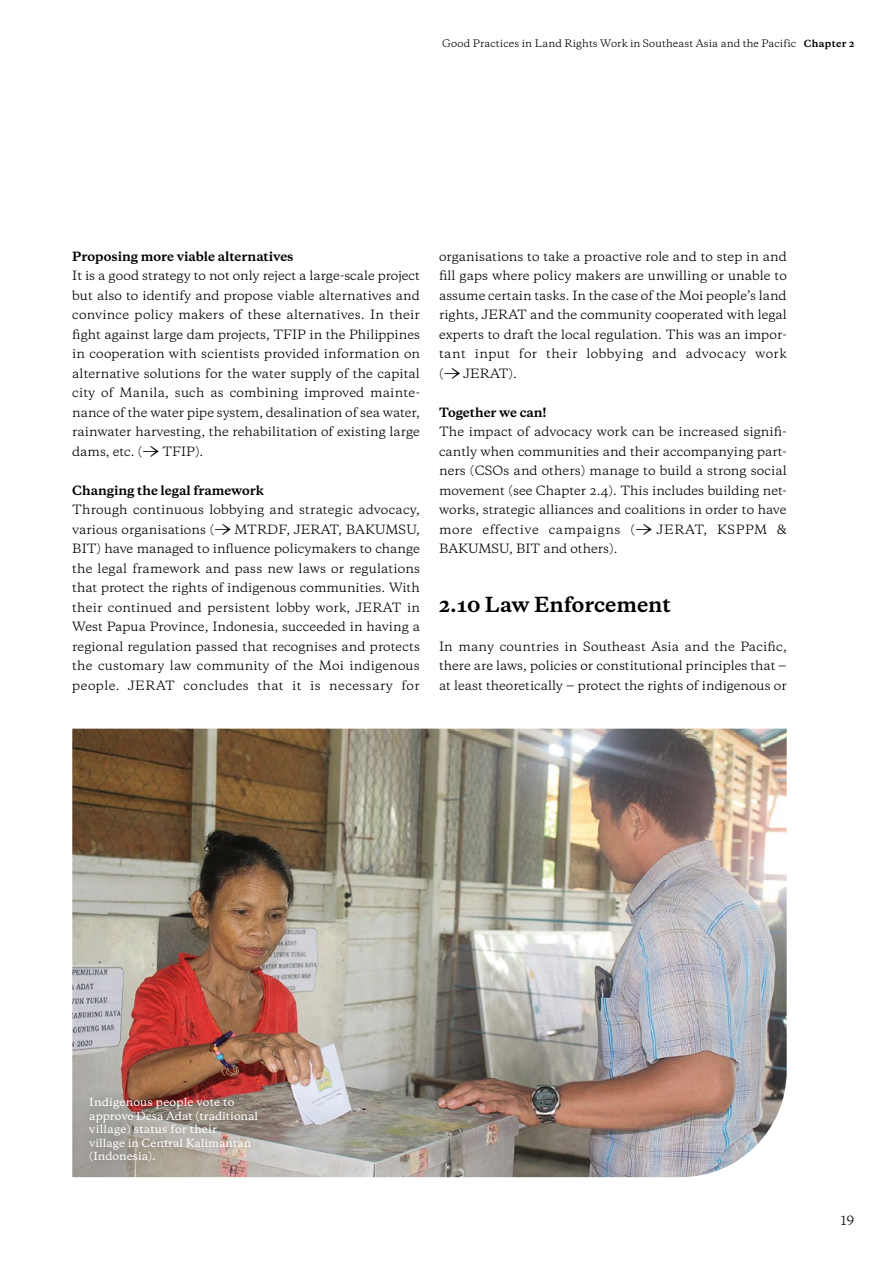
<style>
.page{position:relative;width:893px;height:1263px;background:#fff}
.page>*{position:absolute;margin:0;border:0;box-sizing:border-box;transform-origin:0 0}
.t1{font:700 19.5px "Galaxie Copernicus";color:#000}
.t2{font:12px/19.5px "Galaxie Copernicus";letter-spacing:.005em;color:#000;text-align:justify}
.t3{font:700 12px "Galaxie Copernicus";color:#000}
.t4{font:500 10.5px/13.5px "Galaxie Copernicus";color:#fff}
.t5{font:9.75px "Galaxie Copernicus";letter-spacing:.01em;color:#000}
.s1{font-weight:700;font-size:9.3px}
.s2{font-size:19.5px}
</style>
<div class="page">
<img style="left:72px;top:729px;width:715px;height:448px">
<div style="left:79px;top:1087px;width:190px;height:85px;background:#000;opacity:.39"></div>
<p class="t5" style="left:442px;top:37px;width:414px">Good Practices in Land Rights Work in Southeast Asia and the Pacific <span class="s1">Chapter 2</span></p>
<p class="t3" style="left:72px;top:248px;width:223px">Proposing more viable alternatives</p>
<p class="t2" style="left:72px;top:266px;width:349px">It is a good strategy to not only reject a large-scale project but also to identify and propose viable alternatives and convince policy makers of these alternatives. In their fight against large dam projects, TFIP in the Philippines in cooperation with scientists provided information on alternative solutions for the water supply of the capital city of Manila, such as combining improved mainte&shy;nance of the water pipe system, desalination of sea water, rainwater harvesting, the rehabilitation of existing large dams, etc. (<span class="s2">→</span> TFIP).</p>
<p class="t3" style="left:72px;top:482px;width:193px">Changing the legal framework</p>
<p class="t2" style="left:72px;top:500px;width:349px">Through continuous lobbying and strategic advocacy, various organisations (<span class="s2">→</span> MTRDF, JERAT, BAKUMSU, BIT) have managed to influence policymakers to change the legal framework and pass new laws or regulations that protect the rights of indigenous communities. With their continued and persistent lobby work, JERAT in West Papua Province, Indonesia, succeeded in having a regional regulation passed that recognises and protects the customary law community of the Moi indigenous people. JERAT concludes that it is necessary for</p>
<p class="t2" style="left:439px;top:246px;width:349px">organisations to take a proactive role and to step in and fill gaps where policy makers are unwilling or unable to assume certain tasks. In the case of the Moi people’s land rights, JERAT and the community cooperated with legal experts to draft the local regulation. This was an impor&shy;tant input for their lobbying and advocacy work (<span class="s2">→</span> JERAT).</p>
<p class="t3" style="left:439px;top:404px;width:109px">Together we can!</p>
<p class="t2" style="left:439px;top:422px;width:349px">The impact of advocacy work can be increased signifi&shy;cantly when communities and their accompanying part&shy;ners (CSOs and others) manage to build a strong social movement (see Chapter 2.4). This includes building net&shy;works, strategic alliances and coalitions in order to have more effective campaigns (<span class="s2">→</span> JERAT, KSPPM &amp; BAKUMSU, BIT and others).</p>
<h1 class="t1" style="left:439px;top:591px;width:233px">2.10 Law Enforcement</h1>
<p class="t2" style="left:439px;top:636px;width:349px">In many countries in Southeast Asia and the Pacific, there are laws, policies or constitutional principles that ‒ at least theoretically ‒ protect the rights of indigenous or</p>
<p class="t4" style="left:89px;top:1095px;width:170px">Indigenous people vote to approve Desa Adat (traditional village) status for their<br>village in Central Kalimantan (Indonesia).</p>
<p class="t2" style="left:841px;top:1210px;width:15px">19</p>
</div>
